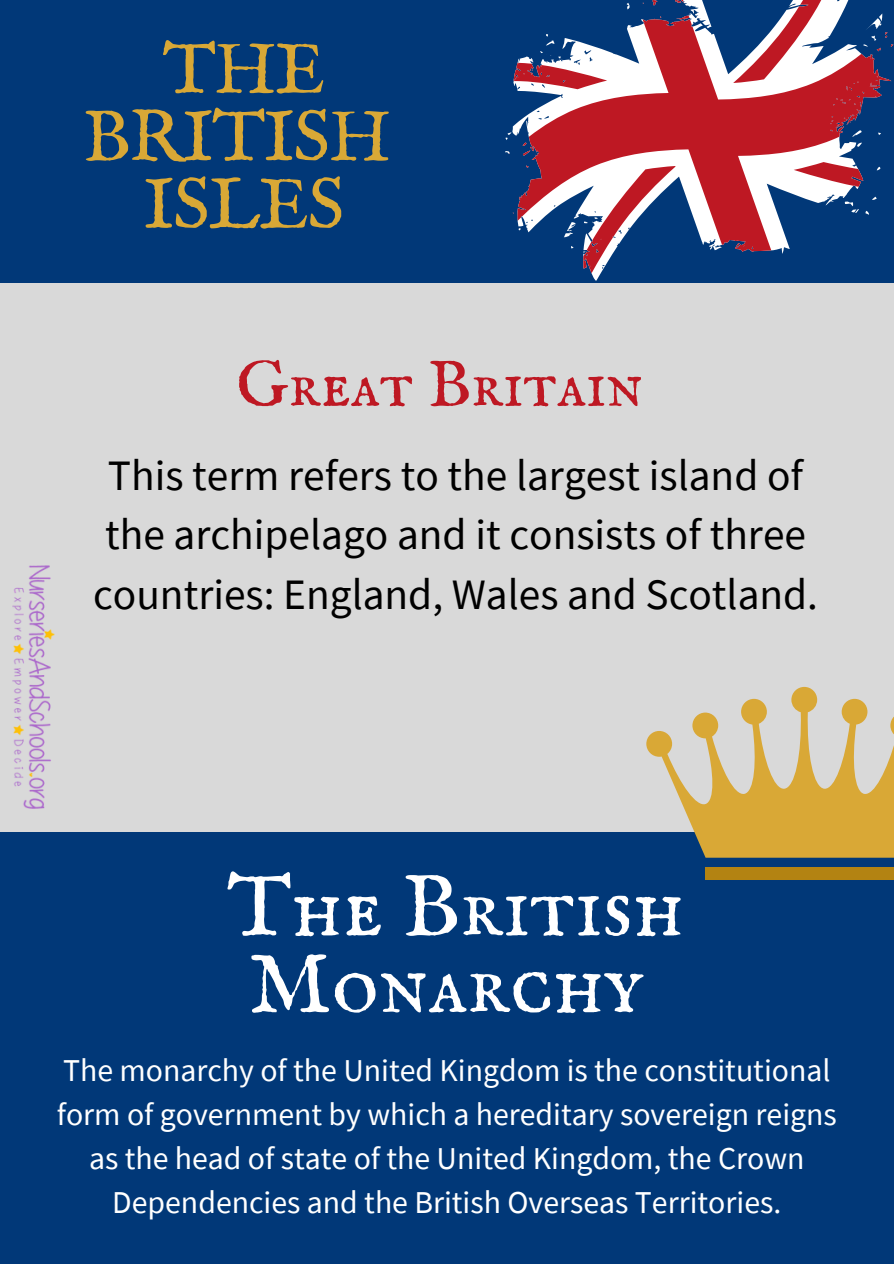
<style>
.page{position:relative;width:894px;height:1264px;background:#fff}
.page>*{position:absolute;margin:0;border:0;box-sizing:border-box;transform-origin:0 0}
.t1{font:88.35px/76.8px "IM FELL English SC";color:#fff}
.t2{font:72.9px/67.5px "IM FELL English SC";letter-spacing:-.025em;color:#d9a836;text-align:center}
.t3{font:66px "IM FELL English SC";color:#be1823}
.t4{font:43.35px/59.7px "Source Sans Pro";color:#000;text-align:center}
.t5{font:31.8px/44px "Source Sans Pro";color:#fff;text-align:center}
</style>
<div class="page">
<div style="left:0;top:0;width:893px;height:1263px;background:#d9d9d9"></div>
<div style="left:0;top:0;width:893px;height:282px;background:#013878"></div>
<svg style="left:509px;top:0;width:384px;height:273px"></svg>
<div style="left:0;top:831px;width:893px;height:432px;background:#013878"></div>
<svg style="left:646px;top:687px;width:247px;height:170px"></svg>
<div style="left:705px;top:866px;width:188px;height:13px;background:#b38312"></div>
<img style="left:13px;top:565px;width:42px;height:243px">
<h2 class="t2" style="left:83px;top:39px;width:310px">THE<br>BRITISH<br>ISLES</h2>
<p class="t3" style="left:236px;top:346px;width:408px">Great Britain</p>
<h3 class="t4" style="left:93px;top:444px;width:726px">This term refers to the largest island of the archipelago and it consists of three countries: England, Wales and Scotland.</h3>
<p class="t1" style="left:227px;top:872px;width:459px">The British<br>Monarchy</p>
<h4 class="t5" style="left:57px;top:1047px;width:781px">The monarchy of the United Kingdom is the constitutional form of government by which a hereditary sovereign reigns as the head of state of the United Kingdom, the Crown Dependencies and the British Overseas Territories.</h4>
</div>
